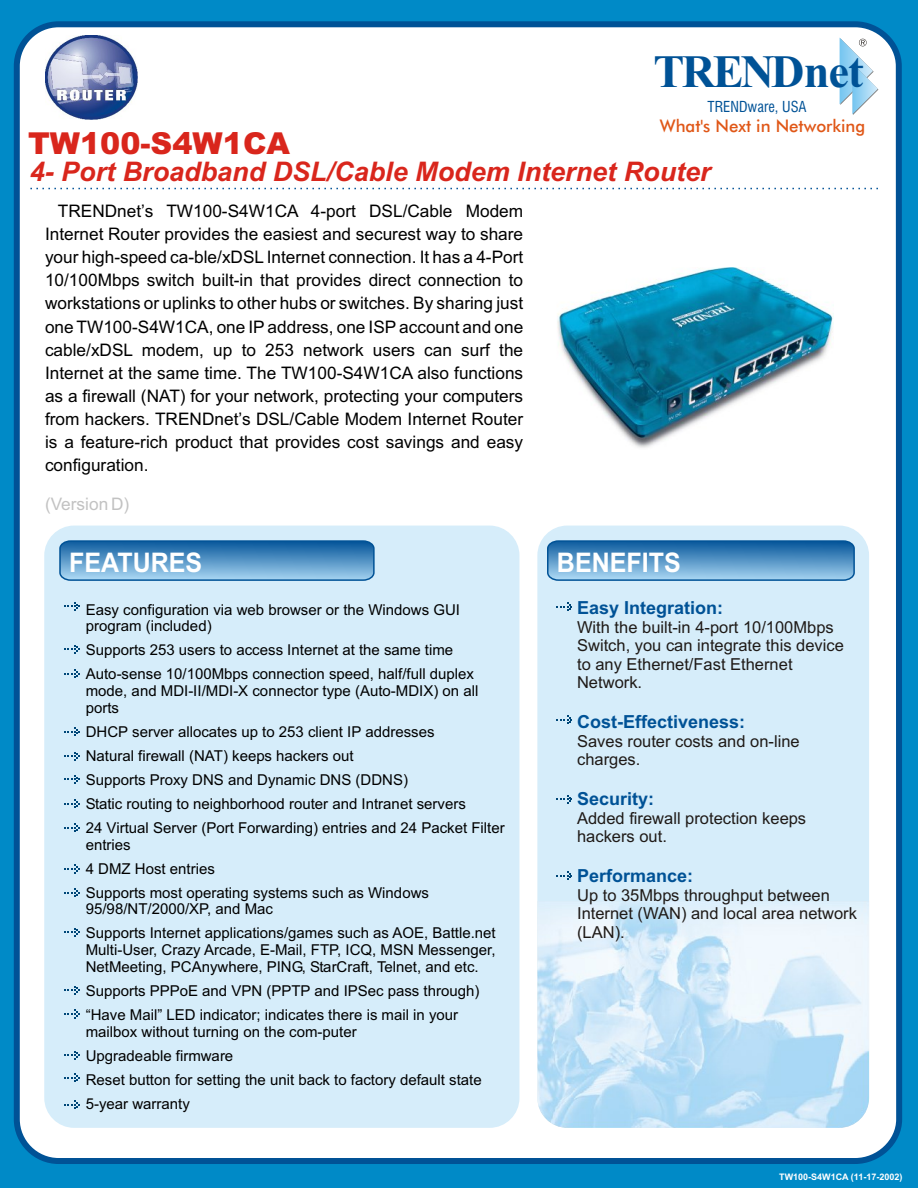
<style>
.page{position:relative;width:918px;height:1188px;background:#008ac7}
.page>*{position:absolute;margin:0;border:0;box-sizing:border-box;transform-origin:0 0}
.t1{font:700 46.35px "Times New Roman";letter-spacing:-.05em;color:#005296}
.t2{font:900 30.3px "Arial";color:#d9261c}
.t3{font:italic 700 27px "Arial";color:#d9261c}
.t4{font:700 27px "Arial";color:#fff;scale:.93 1}
.t5{font:700 18px "Arial";color:#005296}
.t6{font:17.4px "Futura Md BT";color:#e05717}
.t7{font:17.25px/23.1px "Arial";color:#000;text-align:justify}
.t8{font:17.25px "Arial";color:#c2c2c2}
.t9{font:16.5px/18.5px "Arial";color:#1f1a17}
.t10{font:15px/24px "Arial";color:#000}
.t11{font:700 14.7px "Swis 721 Cn BT";color:#005296}
.t12{font:700 9px "Arial";color:#fff}
</style>
<div class="page">
<div style="left:14px;top:21px;width:888px;height:1143px;background:#fff;border:6px solid #005296;border-radius:42px"></div>
<div style="left:537px;top:526px;width:332px;height:602px;background:#d6edfa;border-radius:30px"></div>
<img style="left:537px;top:902px;width:332px;height:226px">
<div style="left:44px;top:526px;width:475px;height:602px;background:#d6edfa;border-radius:30px"></div>
<svg style="left:64px;top:602px;width:16px;height:9px"></svg>
<svg style="left:547px;top:540px;width:308px;height:41px"></svg>
<svg style="left:59px;top:540px;width:316px;height:41px"></svg>
<svg style="left:556px;top:602px;width:16px;height:9px"></svg>
<svg style="left:30px;top:188px;width:848px;height:1px"></svg>
<img style="left:557px;top:267px;width:277px;height:181px">
<svg style="left:64px;top:645px;width:16px;height:9px"></svg>
<svg style="left:64px;top:669px;width:16px;height:9px"></svg>
<svg style="left:64px;top:727px;width:16px;height:9px"></svg>
<svg style="left:64px;top:752px;width:16px;height:9px"></svg>
<svg style="left:64px;top:775px;width:16px;height:9px"></svg>
<svg style="left:64px;top:799px;width:16px;height:9px"></svg>
<svg style="left:64px;top:823px;width:16px;height:9px"></svg>
<svg style="left:64px;top:865px;width:16px;height:8px"></svg>
<svg style="left:64px;top:888px;width:16px;height:9px"></svg>
<svg style="left:64px;top:928px;width:16px;height:9px"></svg>
<svg style="left:64px;top:986px;width:16px;height:9px"></svg>
<svg style="left:64px;top:1010px;width:16px;height:9px"></svg>
<svg style="left:64px;top:1051px;width:16px;height:9px"></svg>
<svg style="left:64px;top:1073px;width:16px;height:9px"></svg>
<svg style="left:64px;top:1100px;width:16px;height:9px"></svg>
<svg style="left:556px;top:715px;width:16px;height:9px"></svg>
<svg style="left:556px;top:795px;width:16px;height:9px"></svg>
<svg style="left:556px;top:871px;width:16px;height:9px"></svg>
<img style="left:46px;top:35px;width:92px;height:85px">
<svg style="left:840px;top:38px;width:38px;height:77px"></svg>
<h1 class="t1" style="left:653px;top:55px;width:212px">TRENDnet</h1>
<p class="t11" style="left:708px;top:100px;width:101px">TRENDware, USA</p>
<p class="t6" style="left:660px;top:119px;width:207px">What's Next in Networking</p>
<h2 class="t2" style="left:28px;top:132px;width:264px">TW100-S4W1CA</h2>
<h3 class="t3" style="left:30px;top:162px;width:683px">4- Port Broadband DSL/Cable Modem Internet Router</h3>
<p class="t7" style="left:45px;top:201px;width:480px;text-indent:13px">TRENDnet’s TW100-S4W1CA 4-port DSL/Cable Modem Internet Router provides the easiest and securest way to share your high-speed ca-ble/xDSL Internet connection. It has a 4-Port 10/100Mbps switch built-in that provides direct connection to workstations or uplinks to other hubs or switches. By sharing just one TW100-S4W1CA, one IP address, one ISP account and one cable/xDSL modem, up to 253 network users can surf the Internet at the same time. The TW100-S4W1CA also functions as a firewall (NAT) for your network, protecting your computers from hackers. TRENDnet’s DSL/Cable Modem Internet Router is a feature-rich product that provides cost savings and easy configuration.</p>
<p class="t8" style="left:45px;top:497px;width:86px">(Version D)</p>
<h3 class="t4" style="left:69px;top:552px;width:145px">FEATURES</h3>
<h3 class="t4" style="left:557px;top:552px;width:135px">BENEFITS</h3>
<p class="t5" style="left:577px;top:601px;width:148px">Easy Integration:</p>
<p class="t10" style="left:86px;top:602px;width:376px;line-height:16.8px">Easy configuration via web browser or the Windows GUI program (included)</p>
<p class="t10" style="left:86px;top:639px;width:390px">Supports 253 users to access Internet at the same time<br>Auto-sense 10/100Mbps connection speed, half/full duplex</p>
<p class="t10" style="left:86px;top:684px;width:394px;line-height:16.8px">mode, and MDI-II/MDI-X connector type (Auto-MDIX) on all ports</p>
<p class="t10" style="left:86px;top:721px;width:420px">DHCP server allocates up to 253 client IP addresses<br>Natural firewall (NAT) keeps hackers out<br>Supports Proxy DNS and Dynamic DNS (DDNS)<br>Static routing to neighborhood router and Intranet servers<br>24 Virtual Server (Port Forwarding) entries and 24 Packet Filter</p>
<p class="t10" style="left:86px;top:834px;width:345px">entries<br>4 DMZ Host entries<br>Supports most operating systems such as Windows</p>
<p class="t10" style="left:86px;top:898px;width:412px">95/98/NT/2000/XP, and Mac<br>Supports Internet applications/games such as AOE, Battle.net</p>
<p class="t10" style="left:86px;top:943px;width:411px;line-height:16.8px">Multi-User, Crazy Arcade, E-Mail, FTP, ICQ, MSN Messenger,<br>NetMeeting, PCAnywhere, PING, StarCraft, Telnet, and etc.</p>
<p class="t10" style="left:86px;top:980px;width:395px">Supports PPPoE and VPN (PPTP and IPSec pass through) “Have Mail” LED indicator; indicates there is mail in your</p>
<p class="t10" style="left:86px;top:1021px;width:397px">mailbox without turning on the com-puter<br>Upgradeable firmware<br>Reset button for setting the unit back to factory default state 5-year warranty</p>
<p class="t9" style="left:577px;top:619px;width:268px">With the built-in 4-port 10/100Mbps<br>Switch, you can integrate this device to any Ethernet/Fast Ethernet<br>Network.</p>
<p class="t5" style="left:577px;top:715px;width:170px">Cost-Effectiveness:</p>
<p class="t9" style="left:577px;top:733px;width:224px">Saves router costs and on-line charges.</p>
<p class="t5" style="left:577px;top:792px;width:79px">Security:</p>
<p class="t9" style="left:577px;top:810px;width:231px">Added firewall protection keeps hackers out.</p>
<p class="t5" style="left:577px;top:869px;width:118px">Performance:</p>
<p class="t9" style="left:577px;top:887px;width:281px">Up to 35Mbps throughput between<br>Internet (WAN) and local area network (LAN).</p>
<p class="t12" style="left:779px;top:1173px;width:125px">TW100-S4W1CA (11-17-2002)</p>
</div>
